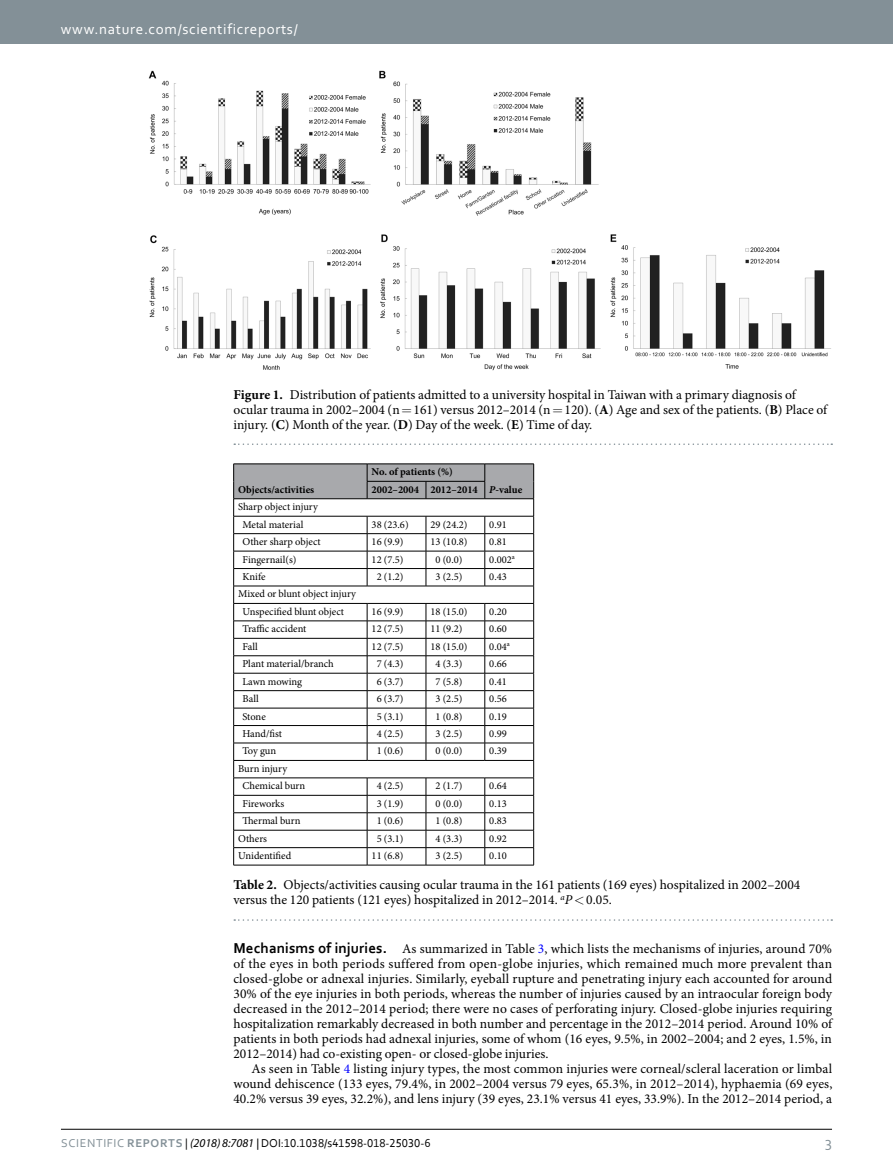
<style>
.page{position:relative;width:893px;height:1174px;background:#fff}
.page>*{position:absolute;margin:0;border:0;box-sizing:border-box;transform-origin:0 0}
.t1{font:15px "Corbel 2";letter-spacing:.045em;color:#fff}
.t2{font:15px "Corbel 2";color:#839097}
.t3{font:13.5px/15px "Minion Pro";color:#000;text-align:justify}
.t4{font:12px "Corbel";color:#000}
.t5{font:10.5px/17.4px "Minion Pro";color:#000}
.t6{font:700 10.5px/17.4px "Minion Pro";color:#000}
.s1{font-weight:700}
.s2{font-style:italic}
.s3{font-family:"Corbel";font-weight:700;font-size:15px}
.s4{color:#00f}
.s5{font-family:"Corbel 2";color:#839097}
.s6{font-family:"Corbel Bold 2";color:#839097}
.s7{font-family:"Corbel 2"}
.s8{font-family:"Myriad Pro";font-style:italic}
</style>
<div class="page">
<div style="left:0;top:0;width:893px;height:43px;background:#839097"></div>
<hr style="left:61px;top:1129px;width:771px;height:1px;background:#000">
<img style="left:148px;top:70px;width:683px;height:301px">
<svg style="left:234px;top:443px;width:598px;height:2px"></svg>
<svg style="left:234px;top:919px;width:598px;height:1px"></svg>
<hr style="left:233px;top:463px;width:134px;height:1px;background:#000">
<hr style="left:367px;top:463px;width:59px;height:1px;background:#000">
<hr style="left:426px;top:463px;width:59px;height:1px;background:#000">
<hr style="left:485px;top:463px;width:49px;height:1px;background:#000">
<hr style="left:233px;top:865px;width:134px;height:1px;background:#000">
<hr style="left:367px;top:865px;width:59px;height:1px;background:#000">
<hr style="left:426px;top:865px;width:59px;height:1px;background:#000">
<svg style="left:233px;top:464px;width:301px;height:401px"></svg>
<hr style="left:485px;top:865px;width:49px;height:1px;background:#000">
<p class="t1" style="left:61px;top:19px;width:238px">www.nature.com/scientificreports/</p>
<p class="t3" style="left:233px;top:387px;width:595px;text-align:left"><span class="s1">Figure 1.</span> Distribution of patients admitted to a university hospital in Taiwan with a primary diagnosis of ocular trauma in 2002–2004 (n 161) versus 2012–2014 (n 120). (<span class="s1">A</span>) Age and sex of the patients. (<span class="s1">B</span>) Place of injury. (<span class="s1">C</span>) Month of the year. (<span class="s1">D</span>) Day of the week. (<span class="s1">E</span>) Time of day.</p>
<p class="t6" style="left:238px;top:480px;width:78px">Objects/activities</p>
<p class="t5" style="left:242px;top:498px;width:77px;text-indent:-4px">Sharp object injury<br>Metal material</p>
<p class="t6" style="left:372px;top:463px;width:152px">No. of patients (%)<br>2002–2004 2012–2014 <span class="s2">P</span>-value</p>
<p class="t5" style="left:372px;top:515px;width:39px">38 (23.6)</p>
<p class="t5" style="left:430px;top:515px;width:39px">29 (24.2)</p>
<p class="t5" style="left:489px;top:515px;width:19px">0.91</p>
<p class="t5" style="left:242px;top:533px;width:80px">Other sharp object</p>
<p class="t5" style="left:372px;top:533px;width:33px">16 (9.9)</p>
<p class="t5" style="left:430px;top:533px;width:39px">13 (10.8)</p>
<p class="t5" style="left:489px;top:533px;width:19px">0.81</p>
<p class="t5" style="left:242px;top:550px;width:56px">Fingernail(s)</p>
<p class="t5" style="left:372px;top:550px;width:33px">12 (7.5)</p>
<p class="t5" style="left:435px;top:550px;width:28px">0 (0.0)</p>
<p class="t5" style="left:489px;top:550px;width:27px">0.002<sup>a</sup></p>
<p class="t5" style="left:242px;top:568px;width:25px">Knife</p>
<p class="t5" style="left:377px;top:568px;width:28px">2 (1.2)</p>
<p class="t5" style="left:435px;top:568px;width:28px">3 (2.5)</p>
<p class="t5" style="left:489px;top:568px;width:19px">0.43</p>
<p class="t5" style="left:242px;top:585px;width:115px;text-indent:-4px">Mixed or blunt object injury<br>Unspecified blunt object</p>
<p class="t5" style="left:372px;top:603px;width:33px">16 (9.9)</p>
<p class="t5" style="left:430px;top:603px;width:39px">18 (15.0)</p>
<p class="t5" style="left:489px;top:603px;width:19px">0.20</p>
<p class="t5" style="left:242px;top:620px;width:66px">Traffic accident</p>
<p class="t5" style="left:372px;top:620px;width:33px">12 (7.5)</p>
<p class="t5" style="left:430px;top:620px;width:33px">11 (9.2)</p>
<p class="t5" style="left:489px;top:620px;width:19px">0.60</p>
<p class="t5" style="left:242px;top:638px;width:17px">Fall</p>
<p class="t5" style="left:372px;top:638px;width:33px">12 (7.5)</p>
<p class="t5" style="left:430px;top:638px;width:39px">18 (15.0)</p>
<p class="t5" style="left:489px;top:638px;width:22px">0.04<sup>a</sup></p>
<p class="t5" style="left:242px;top:655px;width:93px">Plant material/branch</p>
<p class="t5" style="left:377px;top:655px;width:28px">7 (4.3)</p>
<p class="t5" style="left:435px;top:655px;width:28px">4 (3.3)</p>
<p class="t5" style="left:489px;top:655px;width:19px">0.66</p>
<p class="t5" style="left:242px;top:672px;width:61px">Lawn mowing</p>
<p class="t5" style="left:377px;top:672px;width:28px">6 (3.7)</p>
<p class="t5" style="left:435px;top:672px;width:28px">7 (5.8)</p>
<p class="t5" style="left:489px;top:672px;width:19px">0.41</p>
<p class="t5" style="left:242px;top:690px;width:18px">Ball</p>
<p class="t5" style="left:377px;top:690px;width:28px">6 (3.7)</p>
<p class="t5" style="left:435px;top:690px;width:28px">3 (2.5)</p>
<p class="t5" style="left:489px;top:690px;width:19px">0.56</p>
<p class="t5" style="left:242px;top:707px;width:25px">Stone</p>
<p class="t5" style="left:377px;top:707px;width:28px">5 (3.1)</p>
<p class="t5" style="left:435px;top:707px;width:28px">1 (0.8)</p>
<p class="t5" style="left:489px;top:707px;width:19px">0.19</p>
<p class="t5" style="left:242px;top:725px;width:41px">Hand/fist</p>
<p class="t5" style="left:377px;top:725px;width:28px">4 (2.5)</p>
<p class="t5" style="left:435px;top:725px;width:28px">3 (2.5)</p>
<p class="t5" style="left:489px;top:725px;width:19px">0.99</p>
<p class="t5" style="left:242px;top:742px;width:35px">Toy gun</p>
<p class="t5" style="left:377px;top:742px;width:28px">1 (0.6)</p>
<p class="t5" style="left:435px;top:742px;width:28px">0 (0.0)</p>
<p class="t5" style="left:489px;top:742px;width:19px">0.39</p>
<p class="t5" style="left:242px;top:760px;width:64px;text-indent:-4px">Burn injury<br>Chemical burn</p>
<p class="t5" style="left:377px;top:777px;width:28px">4 (2.5)</p>
<p class="t5" style="left:435px;top:777px;width:28px">2 (1.7)</p>
<p class="t5" style="left:489px;top:777px;width:19px">0.64</p>
<p class="t5" style="left:242px;top:794px;width:43px">Fireworks</p>
<p class="t5" style="left:377px;top:794px;width:28px">3 (1.9)</p>
<p class="t5" style="left:435px;top:794px;width:28px">0 (0.0)</p>
<p class="t5" style="left:489px;top:794px;width:19px">0.13</p>
<p class="t5" style="left:242px;top:812px;width:60px">Thermal burn</p>
<p class="t5" style="left:377px;top:812px;width:28px">1 (0.6)</p>
<p class="t5" style="left:435px;top:812px;width:28px">1 (0.8)</p>
<p class="t5" style="left:489px;top:812px;width:19px">0.83</p>
<p class="t5" style="left:238px;top:829px;width:30px">Others</p>
<p class="t5" style="left:377px;top:829px;width:28px">5 (3.1)</p>
<p class="t5" style="left:435px;top:829px;width:28px">4 (3.3)</p>
<p class="t5" style="left:489px;top:829px;width:19px">0.92</p>
<p class="t5" style="left:238px;top:847px;width:55px">Unidentified</p>
<p class="t5" style="left:372px;top:847px;width:33px">11 (6.8)</p>
<p class="t5" style="left:435px;top:847px;width:28px">3 (2.5)</p>
<p class="t5" style="left:489px;top:847px;width:19px">0.10</p>
<p class="t3" style="left:233px;top:877px;width:568px"><span class="s1">Table 2.</span> Objects/activities causing ocular trauma in the 161 patients (169 eyes) hospitalized in 2002–2004 versus the 120 patients (121 eyes) hospitalized in 2012–2014. <sup>a</sup><span class="s2">P</span> 0.05.</p>
<p class="t3" style="left:233px;top:941px;width:600px"><span class="s3">Mechanisms of injuries.</span> As summarized in Table <span class="s4">3</span>, which lists the mechanisms of injuries, around 70% of the eyes in both periods suffered from open-globe injuries, which remained much more prevalent than closed-globe or adnexal injuries. Similarly, eyeball rupture and penetrating injury each accounted for around 30% of the eye injuries in both periods, whereas the number of injuries caused by an intraocular foreign body decreased in the 2012–2014 period; there were no cases of perforating injury. Closed-globe injuries requiring hospitalization remarkably decreased in both number and percentage in the 2012–2014 period. Around 10% of patients in both periods had adnexal injuries, some of whom (16 eyes, 9.5%, in 2002–2004; and 2 eyes, 1.5%, in 2012–2014) had co-existing open- or closed-globe injuries.</p>
<p class="t3" style="left:233px;top:1061px;width:600px;text-indent:18px">As seen in Table <span class="s4">4</span> listing injury types, the most common injuries were corneal/scleral laceration or limbal wound dehiscence (133 eyes, 79.4%, in 2002–2004 versus 79 eyes, 65.3%, in 2012–2014), hyphaemia (69 eyes, 40.2% versus 39 eyes, 32.2%), and lens injury (39 eyes, 23.1% versus 41 eyes, 33.9%). In the 2012–2014 period, a</p>
<p class="t4" style="left:61px;top:1135px;width:371px"><span class="s5">SCIeNTIfIC</span> <span class="s6">REPORTS</span> <span class="s7">|</span> <span class="s8">(2018) 8:7081</span> | DOI:10.1038/s41598-018-25030-6</p>
<p class="t2" style="left:825px;top:1132px;width:8px">3</p>
</div>
